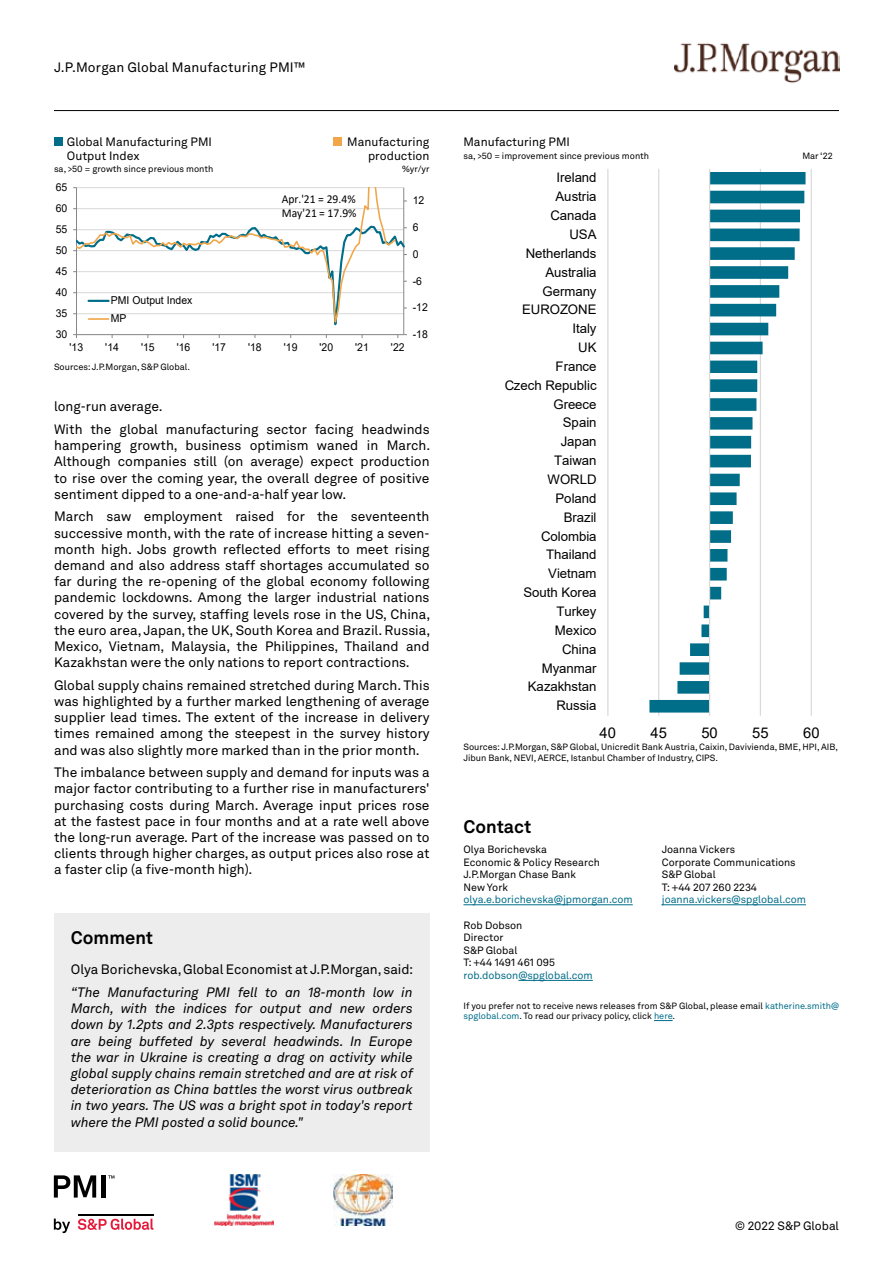
<style>
.page{position:relative;width:893px;height:1263px;background:#fff}
.page>*{position:absolute;margin:0;border:0;box-sizing:border-box;transform-origin:0 0}
.t1{font:700 18px "Akkurat LL";color:#000}
.t2{font:14.85px "Arial";letter-spacing:.005em;color:#000}
.t3{font:13.5px/16.2px "Akkurat LL";color:#000;text-align:justify}
.t4{font:italic 13.5px/16.2px "Akkurat LL";color:#000;text-align:justify}
.t5{font:13.2px "Arial";letter-spacing:-.005em;color:#000}
.t6{font:12px/14.4px "Akkurat LL";color:#000}
.t7{font:12px/14.7px "Calibri";letter-spacing:.005em;color:#000;scale:.96 1}
.t8{font:10.8px/18.3px "Arial";color:#000;scale:.96 1}
.t9{font:10.5px/12.6px "Akkurat LL";color:#000}
.t10{font:10.5px "Akkurat LL";color:#006d89}
.t11{font:9px/10.8px "Akkurat LL";color:#000}
.s1{color:#006d89}
</style>
<div class="page">
<hr style="left:54px;top:110px;width:785px;height:1px;background:#000">
<img style="left:674px;top:43px;width:165px;height:40px">
<hr style="left:76px;top:208px;width:328px;height:1px;background:#d9d9d9">
<hr style="left:76px;top:187px;width:328px;height:1px;background:#d9d9d9">
<hr style="left:403px;top:188px;width:1px;height:147px;background:#868686">
<svg style="left:73px;top:224px;width:334px;height:114px"></svg>
<svg style="left:76px;top:188px;width:321px;height:144px"></svg>
<hr style="left:89px;top:300px;width:20px;height:2px;background:#006d89">
<hr style="left:89px;top:318px;width:20px;height:2px;background:#f1a649">
<div style="left:333px;top:137px;width:8px;height:8px;background:#f1a649"></div>
<div style="left:54px;top:137px;width:9px;height:8px;background:#006d89"></div>
<div style="left:54px;top:913px;width:375px;height:51px;background:#ededed"></div>
<div style="left:54px;top:964px;width:375px;height:188px;background:#ededed"></div>
<hr style="left:607px;top:169px;width:1px;height:547px;background:#d9d9d9">
<hr style="left:658px;top:169px;width:1px;height:547px;background:#d9d9d9">
<hr style="left:760px;top:169px;width:1px;height:547px;background:#d9d9d9">
<hr style="left:811px;top:169px;width:1px;height:547px;background:#d9d9d9">
<svg style="left:649px;top:172px;width:156px;height:540px"></svg>
<hr style="left:709px;top:169px;width:1px;height:547px;background:#d9d9d9">
<svg style="left:654px;top:1020px;width:19px;height:1px"></svg>
<hr style="left:463px;top:904px;width:170px;height:1px;background:#006d89">
<hr style="left:518px;top:980px;width:75px;height:1px;background:#006d89">
<hr style="left:662px;top:904px;width:144px;height:1px;background:#006d89">
<img style="left:333px;top:1174px;width:59px;height:51px">
<img style="left:215px;top:1174px;width:59px;height:51px">
<svg style="left:54px;top:1218px;width:16px;height:15px"></svg>
<svg style="left:78px;top:1218px;width:75px;height:12px"></svg>
<hr style="left:78px;top:1213px;width:75px;height:2px;background:#000">
<svg style="left:54px;top:1175px;width:42px;height:22px"></svg>
<div style="left:101px;top:1175px;width:5px;height:22px;background:#000"></div>
<svg style="left:108px;top:1175px;width:6px;height:3px"></svg>
<p class="t3" style="left:54px;top:59px;width:253px">J.P.Morgan Global Manufacturing PMI™</p>
<p class="t6" style="left:67px;top:134px;width:147px">Global Manufacturing PMI<br>Output Index</p>
<p class="t11" style="left:54px;top:163px;width:161px">sa, &gt;50 = growth since previous month</p>
<p class="t8" style="left:56px;top:178px;width:14px">65</p>
<p class="t6" style="left:347px;top:134px;width:84px;text-align:right">Manufacturing production</p>
<p class="t11" style="left:402px;top:163px;width:29px">%yr/yr</p>
<p class="t8" style="left:56px;top:199px;width:14px">60</p>
<p class="t8" style="left:56px;top:220px;width:14px">55</p>
<p class="t8" style="left:56px;top:241px;width:14px">50</p>
<p class="t8" style="left:56px;top:262px;width:14px">45</p>
<p class="t8" style="left:56px;top:283px;width:14px">40</p>
<p class="t8" style="left:56px;top:304px;width:14px">35</p>
<p class="t8" style="left:56px;top:325px;width:14px">30</p>
<p class="t8" style="left:111px;top:291px;width:87px">PMI Output Index<br>MP</p>
<p class="t7" style="left:282px;top:191px;width:79px">Apr.'21 = 29.4%<br>May'21 = 17.9%</p>
<p class="t8" style="left:70px;top:338px;width:16px">'13</p>
<p class="t8" style="left:105px;top:338px;width:16px">'14</p>
<p class="t8" style="left:141px;top:338px;width:16px">'15</p>
<p class="t8" style="left:177px;top:338px;width:16px">'16</p>
<p class="t8" style="left:212px;top:338px;width:16px">'17</p>
<p class="t8" style="left:248px;top:338px;width:16px">'18</p>
<p class="t8" style="left:284px;top:338px;width:16px">'19</p>
<p class="t8" style="left:320px;top:338px;width:16px">'20</p>
<p class="t8" style="left:355px;top:338px;width:16px">'21</p>
<p class="t8" style="left:391px;top:338px;width:16px">'22</p>
<p class="t11" style="left:54px;top:361px;width:137px">Sources: J.P.Morgan, S&amp;P Global.</p>
<p class="t8" style="left:413px;top:191px;width:14px">12</p>
<p class="t8" style="left:413px;top:218px;width:8px">6</p>
<p class="t8" style="left:413px;top:245px;width:8px">0</p>
<p class="t8" style="left:413px;top:272px;width:11px">-6</p>
<p class="t8" style="left:413px;top:298px;width:17px">-12</p>
<p class="t8" style="left:413px;top:325px;width:17px">-18</p>
<p class="t3" style="left:54px;top:395px;width:377px;line-height:22.5px">long-run average.<br>With the global manufacturing sector facing headwinds</p>
<p class="t3" style="left:54px;top:437px;width:378px">hampering growth, business optimism waned in March.<br>Although companies still (on average) expect production to rise over the coming year, the overall degree of positive sentiment dipped to a one-and-a-half year low.</p>
<p class="t3" style="left:54px;top:508px;width:378px">March saw employment raised for the seventeenth successive month, with the rate of increase hitting a seven&shy;month high. Jobs growth reflected efforts to meet rising demand and also address staff shortages accumulated so far during the re-opening of the global economy following pandemic lockdowns. Among the larger industrial nations covered by the survey, staffing levels rose in the US, China, the euro area, Japan, the UK, South Korea and Brazil. Russia, Mexico, Vietnam, Malaysia, the Philippines, Thailand and Kazakhstan were the only nations to report contractions.</p>
<p class="t3" style="left:54px;top:676px;width:377px">Global supply chains remained stretched during March. This was highlighted by a further marked lengthening of average supplier lead times. The extent of the increase in delivery times remained among the steepest in the survey history and was also slightly more marked than in the prior month.</p>
<p class="t3" style="left:54px;top:764px;width:377px">The imbalance between supply and demand for inputs was a major factor contributing to a further rise in manufacturers' purchasing costs during March. Average input prices rose at the fastest pace in four months and at a rate well above the long-run average. Part of the increase was passed on to clients through higher charges, as output prices also rose at a faster clip (a five-month high).</p>
<h1 class="t1" style="left:71px;top:923px;width:84px">Comment</h1>
<p class="t3" style="left:71px;top:961px;width:344px">Olya Borichevska, Global Economist at J.P.Morgan, said:</p>
<p class="t4" style="left:71px;top:983px;width:344px">“The Manufacturing PMI fell to an 18-month low in March, with the indices for output and new orders down by 1.2pts and 2.3pts respectively. Manufacturers are being buffeted by several headwinds. In Europe the war in Ukraine is creating a drag on activity while global supply chains remain stretched and are at risk of deterioration as China battles the worst virus outbreak in two years. The US was a bright spot in today's report where the PMI posted a solid bounce."</p>
<p class="t6" style="left:463px;top:134px;width:108px">Manufacturing PMI</p>
<p class="t11" style="left:463px;top:150px;width:187px">sa, &gt;50 = improvement since previous month</p>
<p class="t11" style="left:802px;top:150px;width:32px">Mar ‘22</p>
<p class="t5" style="left:556px;top:169px;width:42px">Ireland</p>
<p class="t5" style="left:556px;top:187px;width:42px">Austria</p>
<p class="t5" style="left:550px;top:206px;width:47px">Canada</p>
<p class="t5" style="left:569px;top:225px;width:29px">USA</p>
<p class="t5" style="left:526px;top:244px;width:72px">Netherlands</p>
<p class="t5" style="left:545px;top:263px;width:53px">Australia</p>
<p class="t5" style="left:542px;top:282px;width:56px">Germany</p>
<p class="t5" style="left:522px;top:301px;width:76px">EUROZONE</p>
<p class="t5" style="left:572px;top:319px;width:26px">Italy</p>
<p class="t5" style="left:578px;top:338px;width:20px">UK</p>
<p class="t5" style="left:556px;top:357px;width:42px">France</p>
<p class="t5" style="left:504px;top:376px;width:94px">Czech Republic</p>
<p class="t5" style="left:553px;top:395px;width:45px">Greece</p>
<p class="t5" style="left:563px;top:414px;width:35px">Spain</p>
<p class="t5" style="left:561px;top:433px;width:37px">Japan</p>
<p class="t5" style="left:554px;top:451px;width:44px">Taiwan</p>
<p class="t5" style="left:548px;top:470px;width:50px">WORLD</p>
<p class="t5" style="left:556px;top:489px;width:43px">Poland</p>
<p class="t5" style="left:564px;top:508px;width:34px">Brazil</p>
<p class="t5" style="left:541px;top:527px;width:57px">Colombia</p>
<p class="t5" style="left:546px;top:546px;width:52px">Thailand</p>
<p class="t5" style="left:548px;top:565px;width:50px">Vietnam</p>
<p class="t5" style="left:523px;top:583px;width:75px">South Korea</p>
<p class="t5" style="left:556px;top:602px;width:42px">Turkey</p>
<p class="t5" style="left:555px;top:621px;width:43px">Mexico</p>
<p class="t5" style="left:562px;top:640px;width:36px">China</p>
<p class="t5" style="left:542px;top:659px;width:56px">Myanmar</p>
<p class="t5" style="left:528px;top:678px;width:70px">Kazakhstan</p>
<p class="t5" style="left:556px;top:697px;width:42px">Russia</p>
<p class="t2" style="left:600px;top:722px;width:18px">40</p>
<p class="t2" style="left:650px;top:722px;width:18px">45</p>
<p class="t2" style="left:701px;top:722px;width:18px">50</p>
<p class="t2" style="left:752px;top:722px;width:18px">55</p>
<p class="t2" style="left:803px;top:722px;width:18px">60</p>
<p class="t11" style="left:463px;top:741px;width:376px">Sources: J.P.Morgan, S&amp;P Global, Unicredit Bank Austria, Caixin, Davivienda, BME, HPI, AIB,<br>Jibun Bank, NEVI, AERCE, Istanbul Chamber of Industry, CIPS.</p>
<h1 class="t1" style="left:463px;top:813px;width:69px">Contact</h1>
<p class="t9" style="left:463px;top:842px;width:138px">Olya Borichevska<br>Economic &amp; Policy Research<br>J.P.Morgan Chase Bank<br>New York</p>
<p class="t10" style="left:463px;top:892px;width:171px">olya.e.borichevska@jpmorgan.com</p>
<p class="t9" style="left:463px;top:918px;width:93px">Rob Dobson<br>Director<br>S&amp;P Global<br>T: +44 1491 461 095</p>
<p class="t10" style="left:463px;top:967px;width:131px">rob.dobson@spglobal.com</p>
<p class="t9" style="left:662px;top:842px;width:135px">Joanna Vickers<br>Corporate Communications<br>S&amp;P Global<br>T: +44 207 260 2234</p>
<p class="t10" style="left:662px;top:892px;width:146px">joanna.vickers@spglobal.com</p>
<p class="t11" style="left:463px;top:1000px;width:377px">If you prefer not to receive news releases from S&amp;P Global, please email <span class="s1">katherine.smith@ spglobal.com</span>. To read our privacy policy, click <span class="s1">here</span>.</p>
<p class="t6" style="left:735px;top:1218px;width:105px">© 2022 S&amp;P Global</p>
</div>
